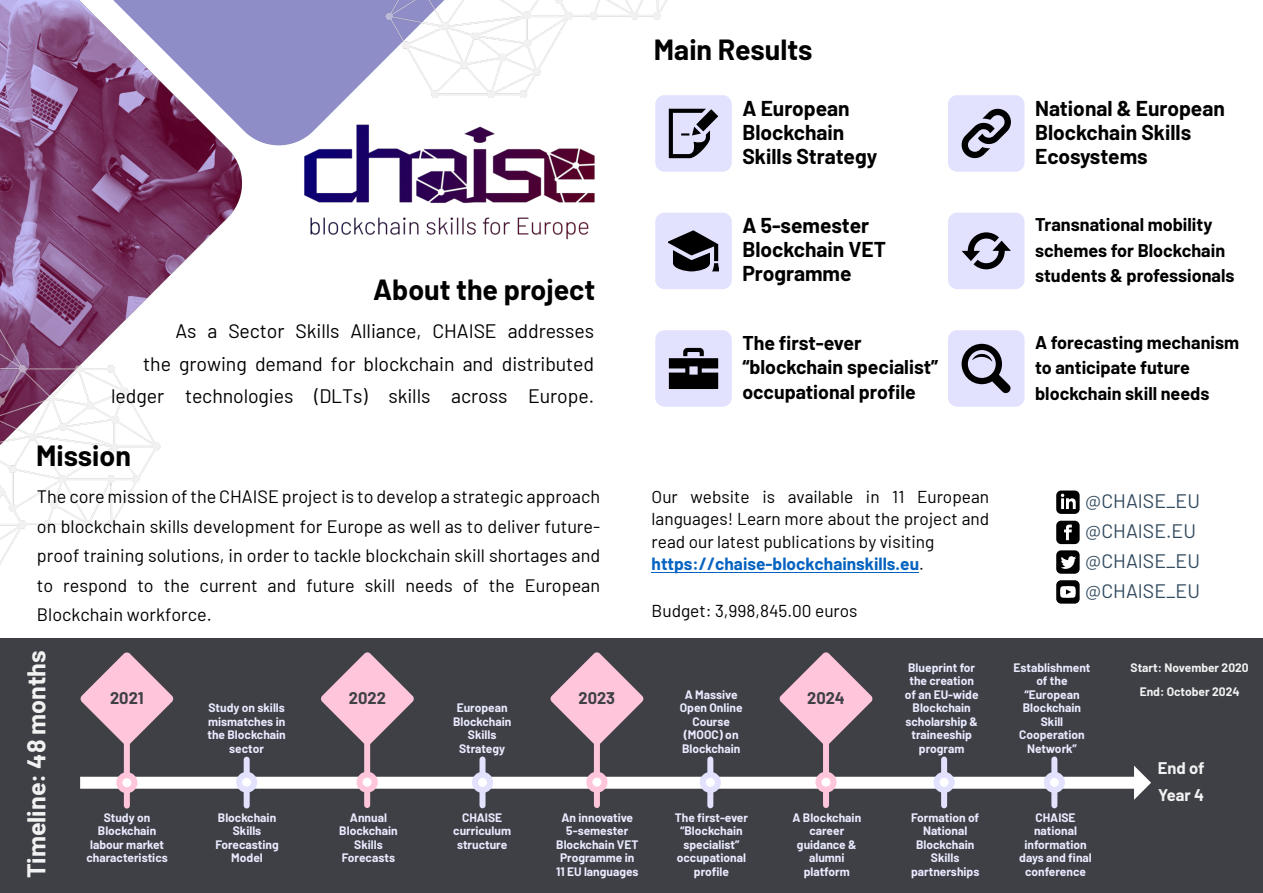
<style>
.page{position:relative;width:1263px;height:893px;background:#fff}
.page>*{position:absolute;margin:0;border:0;box-sizing:border-box;transform-origin:0 0}
.t1{font:700 28.5px "Barlow";color:#000}
.t2{font:700 25.05px "Barlow";color:#f2f2f2}
.t3{font:700 21px/24.2px "Barlow";color:#000}
.t4{font:19.5px/32.4px "Barlow";letter-spacing:-.005em;color:#000;text-align:right}
.t5{font:700 19.5px/24.8px "Barlow";color:#000}
.t6{font:19.5px/29.8px "Barlow";color:#324a5e}
.t7{font:18px/29.5px "Barlow";color:#000;text-align:justify}
.t8{font:700 18px/25.5px "Barlow";color:#000}
.t9{font:17.25px/22.6px "Barlow";color:#000}
.t10{font:700 16.5px "Barlow";color:#3e4046}
.t11{font:700 16.5px/27px "Barlow";letter-spacing:-.005em;color:#f2f2f2}
.t12{font:700 12px/13.5px "Barlow";color:#eaeaff;text-align:center}
.t13{font:700 12px "Barlow";color:#f2f2f2}
.s1{font-weight:700;color:#0563c1}
</style>
<div class="page">
<img style="left:0;top:0;width:241px;height:287px">
<svg style="left:6px;top:0;width:379px;height:150px"></svg>
<div style="left:0;top:638px;width:1263px;height:255px;background:#3e4046"></div>
<img style="left:271px;top:73px;width:324px;height:167px">
<img style="left:0;top:287px;width:160px;height:278px">
<img style="left:385px;top:0;width:283px;height:98px">
<hr style="left:652px;top:572px;width:267px;height:1px;background:#0563c1">
<div style="left:655px;top:95px;width:77px;height:77px;background:#e2e2ff;border-radius:9px"></div>
<svg style="left:669px;top:109px;width:49px;height:49px"></svg>
<div style="left:655px;top:213px;width:77px;height:76px;background:#e2e2ff;border-radius:9px"></div>
<svg style="left:669px;top:230px;width:49px;height:41px"></svg>
<div style="left:655px;top:330px;width:77px;height:77px;background:#e2e2ff;border-radius:9px"></div>
<div style="left:948px;top:95px;width:76px;height:77px;background:#e2e2ff;border-radius:9px"></div>
<div style="left:948px;top:213px;width:76px;height:76px;background:#e2e2ff;border-radius:9px"></div>
<div style="left:948px;top:330px;width:76px;height:77px;background:#e2e2ff;border-radius:9px"></div>
<svg style="left:669px;top:348px;width:49px;height:41px"></svg>
<svg style="left:961px;top:109px;width:50px;height:49px"></svg>
<svg style="left:961px;top:232px;width:50px;height:37px"></svg>
<svg style="left:961px;top:344px;width:50px;height:49px"></svg>
<svg style="left:80px;top:766px;width:1071px;height:34px"></svg>
<svg style="left:80px;top:652px;width:94px;height:93px"></svg>
<div style="left:124px;top:744px;width:6px;height:62px;background:#ffc5da"></div>
<div style="left:116px;top:772px;width:21px;height:21px;background:#fff;border:6px solid #ffc5da;border-radius:50%"></div>
<div style="left:244px;top:760px;width:6px;height:45px;background:#e2e2ff"></div>
<div style="left:236px;top:772px;width:21px;height:21px;background:#fff;border:6px solid #e2e2ff;border-radius:50%"></div>
<svg style="left:321px;top:652px;width:93px;height:94px"></svg>
<div style="left:364px;top:744px;width:6px;height:61px;background:#ffc5da"></div>
<div style="left:357px;top:772px;width:21px;height:21px;background:#fff;border:6px solid #ffc5da;border-radius:50%"></div>
<div style="left:707px;top:759px;width:6px;height:46px;background:#e2e2ff"></div>
<div style="left:700px;top:772px;width:21px;height:21px;background:#fff;border:6px solid #e2e2ff;border-radius:50%"></div>
<svg style="left:550px;top:652px;width:94px;height:94px"></svg>
<div style="left:594px;top:744px;width:6px;height:61px;background:#ffc5da"></div>
<div style="left:586px;top:772px;width:21px;height:21px;background:#fff;border:6px solid #ffc5da;border-radius:50%"></div>
<div style="left:479px;top:759px;width:6px;height:46px;background:#e2e2ff"></div>
<div style="left:472px;top:772px;width:21px;height:21px;background:#fff;border:6px solid #e2e2ff;border-radius:50%"></div>
<div style="left:941px;top:759px;width:6px;height:46px;background:#e2e2ff"></div>
<div style="left:933px;top:772px;width:22px;height:21px;background:#fff;border:6px solid #e2e2ff;border-radius:50%"></div>
<div style="left:1051px;top:759px;width:6px;height:46px;background:#e2e2ff"></div>
<div style="left:1044px;top:772px;width:21px;height:21px;background:#fff;border:6px solid #e2e2ff;border-radius:50%"></div>
<svg style="left:779px;top:652px;width:94px;height:92px"></svg>
<div style="left:823px;top:744px;width:6px;height:61px;background:#ffc5da"></div>
<div style="left:815px;top:772px;width:21px;height:21px;background:#fff;border:6px solid #ffc5da;border-radius:50%"></div>
<svg style="left:1056px;top:490px;width:23px;height:24px"></svg>
<svg style="left:1056px;top:521px;width:23px;height:23px"></svg>
<svg style="left:1056px;top:550px;width:23px;height:24px"></svg>
<svg style="left:1056px;top:580px;width:23px;height:24px"></svg>
<h1 class="t1" style="left:654px;top:31px;width:160px">Main Results</h1>
<h3 class="t3" style="left:742px;top:95px;width:136px">A European<br>Blockchain<br>Skills Strategy</h3>
<h3 class="t3" style="left:1035px;top:95px;width:191px">National &amp; European<br>Blockchain Skills<br>Ecosystems</h3>
<h1 class="t1" style="left:373px;top:272px;width:224px">About the project</h1>
<h3 class="t4" style="left:111px;top:314px;width:484px">As a Sector Skills Alliance, CHAISE addresses<br>the growing demand for blockchain and distributed ledger technologies (DLTs) skills across Europe.</h3>
<h3 class="t3" style="left:742px;top:213px;width:145px">A 5-semester<br>Blockchain VET<br>Programme</h3>
<h3 class="t5" style="left:742px;top:329px;width:197px">The first-ever “blockchain specialist” occupational profile</h3>
<h3 class="t8" style="left:1035px;top:211px;width:201px">Transnational mobility schemes for Blockchain students &amp; professionals</h3>
<h3 class="t8" style="left:1035px;top:329px;width:206px">A forecasting mechanism to anticipate future blockchain skill needs</h3>
<h1 class="t1" style="left:36px;top:437px;width:96px">Mission</h1>
<p class="t7" style="left:37px;top:481px;width:565px">The core mission of the CHAISE project is to develop a strategic approach on blockchain skills development for Europe as well as to deliver future&shy;proof training solutions, in order to tackle blockchain skill shortages and to respond to the current and future skill needs of the European Blockchain workforce.</p>
<h2 class="t2" style="left:20px;top:878px;width:229px;rotate:-90deg">Timeline: 48 months</h2>
<h3 class="t10" style="left:110px;top:688px;width:35px">2021</h3>
<p class="t12" style="left:86px;top:810px;width:83px">Study on<br>Blockchain labour market characteristics</p>
<p class="t12" style="left:207px;top:701px;width:80px">Study on skills mismatches in the Blockchain sector</p>
<p class="t12" style="left:215px;top:810px;width:65px">Blockchain<br>Skills<br>Forecasting<br>Model</p>
<h3 class="t10" style="left:349px;top:688px;width:39px">2022</h3>
<p class="t12" style="left:339px;top:810px;width:60px">Annual<br>Blockchain<br>Skills<br>Forecasts</p>
<p class="t12" style="left:453px;top:701px;width:60px">European<br>Blockchain<br>Skills<br>Strategy</p>
<p class="t12" style="left:453px;top:810px;width:59px">CHAISE curriculum structure</p>
<h3 class="t10" style="left:579px;top:688px;width:38px">2023</h3>
<p class="t12" style="left:556px;top:810px;width:84px">An innovative<br>5-semester<br>Blockchain VET<br>Programme in<br>11 EU languages</p>
<h3 class="t9" style="left:652px;top:484px;width:339px">Our website is available in 11 European languages! Learn more about the project and read our latest publications by visiting <span class="s1">https://chaise-blockchainskills.eu</span>.</h3>
<h3 class="t9" style="left:652px;top:599px;width:207px">Budget: 3,998,845.00 euros</h3>
<h3 class="t6" style="left:1085px;top:485px;width:116px">@CHAISE_EU @CHAISE.EU @CHAISE_EU @CHAISE_EU</h3>
<p class="t12" style="left:905px;top:660px;width:75px">Blueprint for the creation of an EU-wide<br>Blockchain scholarship &amp; traineeship program</p>
<p class="t12" style="left:1013px;top:660px;width:78px">Establishment of the “European<br>Blockchain<br>Skill<br>Cooperation<br>Network”</p>
<p class="t13" style="left:1130px;top:660px;width:120px">Start: November 2020</p>
<p class="t12" style="left:685px;top:687px;width:54px">A Massive</p>
<p class="t13" style="left:1140px;top:684px;width:101px">End: October 2024</p>
<p class="t12" style="left:680px;top:701px;width:64px">Open Online<br>Course (MOOC) on<br>Blockchain</p>
<h3 class="t10" style="left:807px;top:688px;width:39px">2024</h3>
<p class="t12" style="left:675px;top:810px;width:75px">The first-ever “Blockchain specialist” occupational profile</p>
<p class="t12" style="left:792px;top:810px;width:70px">A Blockchain career guidance &amp; alumni platform</p>
<p class="t12" style="left:911px;top:810px;width:70px">Formation of<br>National<br>Blockchain<br>Skills partnerships</p>
<p class="t12" style="left:1019px;top:810px;width:74px">CHAISE national information days and final conference</p>
<h3 class="t11" style="left:1158px;top:754px;width:48px">End of<br>Year 4</h3>
</div>
